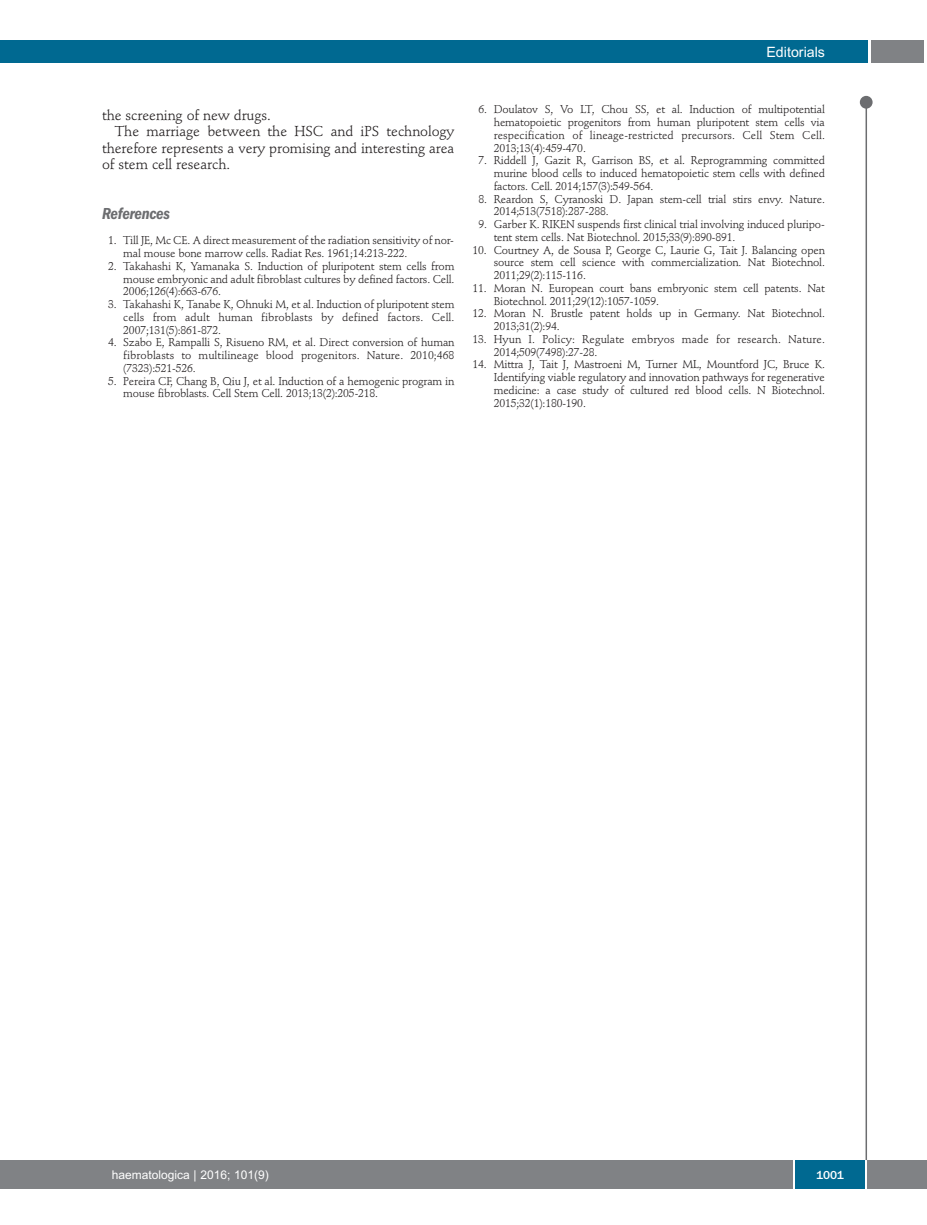
<style>
.page{position:relative;width:927px;height:1225px;background:#fff}
.page>*{position:absolute;margin:0;border:0;box-sizing:border-box;transform-origin:0 0}
.t1{font:italic 600 condensed 16.5px "Franklin Gothic";letter-spacing:-.015em;color:#6c6d70}
.t2{font:14.25px "Stempel Schneidler";letter-spacing:-.005em;color:#231f20}
.t3{font:14.25px "Arial";color:#fff}
.t4{font:12px "Arial";color:#fff}
.t5{font:500 12px "Franklin Gothic";color:#fff}
.t6{font:11.25px/12.8px "Stempel Schneidler";letter-spacing:-.015em;color:#231f20;text-align:justify}
.t7{font:11.25px/12.8px "Stempel Schneidler";letter-spacing:.005em;color:#231f20}
</style>
<div class="page">
<div style="left:871px;top:40px;width:52px;height:22px;background:#808285"></div>
<div style="left:18px;top:40px;width:849px;height:22px;background:#006991"></div>
<div style="left:17px;top:1160px;width:910px;height:28px;background:#808285"></div>
<div style="left:795px;top:1160px;width:70px;height:28px;background:#006991"></div>
<hr style="left:793px;top:1160px;width:2px;height:28px;background:#fff">
<hr style="left:865px;top:1160px;width:2px;height:28px;background:#fff">
<div style="left:860px;top:96px;width:13px;height:13px;background:#6c6d70;border-radius:50%"></div>
<hr style="left:865px;top:100px;width:2px;height:1060px;background:#6c6d70">
<div style="left:0;top:40px;width:19px;height:22px;background:#006991"></div>
<div style="left:0;top:1160px;width:18px;height:28px;background:#808285"></div>
<p class="t2" style="left:102px;top:109px;width:170px">the screening of new drugs.</p>
<p class="t2" style="left:115px;top:125px;width:341px">The marriage between the HSC and iPS technology</p>
<p class="t2" style="left:102px;top:142px;width:354px">therefore represents a very promising and interesting area</p>
<p class="t2" style="left:102px;top:158px;width:130px">of stem cell research.</p>
<h1 class="t1" style="left:102px;top:207px;width:70px">References</h1>
<p class="t6" style="left:123px;top:235px;width:332px;text-indent:-15px">1. Till JE, Mc CE. A direct measurement of the radiation sensitivity of nor&shy;mal mouse bone marrow cells. Radiat Res. 1961;14:213-222.</p>
<p class="t6" style="left:123px;top:261px;width:333px;text-indent:-15px">2. Takahashi K, Yamanaka S. Induction of pluripotent stem cells from mouse embryonic and adult fibroblast cultures by defined factors. Cell.<br>2006;126(4):663-676.</p>
<p class="t6" style="left:123px;top:299px;width:333px;text-indent:-15px">3. Takahashi K, Tanabe K, Ohnuki M, et al. Induction of pluripotent stem cells from adult human fibroblasts by defined factors. Cell.<br>2007;131(5):861-872.</p>
<p class="t6" style="left:123px;top:337px;width:333px;text-indent:-15px">4. Szabo E, Rampalli S, Risueno RM, et al. Direct conversion of human fibroblasts to multilineage blood progenitors. Nature. 2010;468 (7323):521-526.</p>
<p class="t6" style="left:123px;top:375px;width:333px;text-indent:-15px">5. Pereira CF, Chang B, Qiu J, et al. Induction of a hemogenic program in mouse fibroblasts. Cell Stem Cell. 2013;13(2):205-218.</p>
<p class="t3" style="left:766px;top:44px;width:60px">Editorials</p>
<p class="t6" style="left:494px;top:104px;width:333px;text-indent:-15px">6. Doulatov S, Vo LT, Chou SS, et al. Induction of multipotential hematopoietic progenitors from human pluripotent stem cells via respecification of lineage-restricted precursors. Cell Stem Cell.<br>2013;13(4):459-470.</p>
<p class="t6" style="left:494px;top:155px;width:333px;text-indent:-15px">7. Riddell J, Gazit R, Garrison BS, et al. Reprogramming committed murine blood cells to induced hematopoietic stem cells with defined factors. Cell. 2014;157(3):549-564.</p>
<p class="t6" style="left:494px;top:193px;width:333px;text-indent:-15px">8. Reardon S, Cyranoski D. Japan stem-cell trial stirs envy. Nature.<br>2014;513(7518):287-288.</p>
<p class="t6" style="left:494px;top:219px;width:333px;text-indent:-15px">9. Garber K. RIKEN suspends first clinical trial involving induced pluripo&shy;tent stem cells. Nat Biotechnol. 2015;33(9):890-891.</p>
<p class="t6" style="left:494px;top:244px;width:333px;text-indent:-21px">10. Courtney A, de Sousa P, George C, Laurie G, Tait J. Balancing open source stem cell science with commercialization. Nat Biotechnol.<br>2011;29(2):115-116.</p>
<p class="t6" style="left:494px;top:283px;width:333px;text-indent:-21px">11. Moran N. European court bans embryonic stem cell patents. Nat<br>Biotechnol. 2011;29(12):1057-1059.</p>
<p class="t6" style="left:494px;top:308px;width:333px;text-indent:-21px">12. Moran N. Brustle patent holds up in Germany. Nat Biotechnol.<br>2013;31(2):94.</p>
<p class="t7" style="left:494px;top:334px;width:333px;text-indent:-21px">13. Hyun I. Policy: Regulate embryos made for research. Nature.<br>2014;509(7498):27-28.</p>
<p class="t6" style="left:494px;top:359px;width:333px;text-indent:-21px">14. Mittra J, Tait J, Mastroeni M, Turner ML, Mountford JC, Bruce K.<br>Identifying viable regulatory and innovation pathways for regenerative medicine: a case study of cultured red blood cells. N Biotechnol.<br>2015;32(1):180-190.</p>
<p class="t4" style="left:112px;top:1167px;width:158px">haematologica | 2016; 101(9)</p>
<p class="t5" style="left:816px;top:1167px;width:29px">1001</p>
</div>
